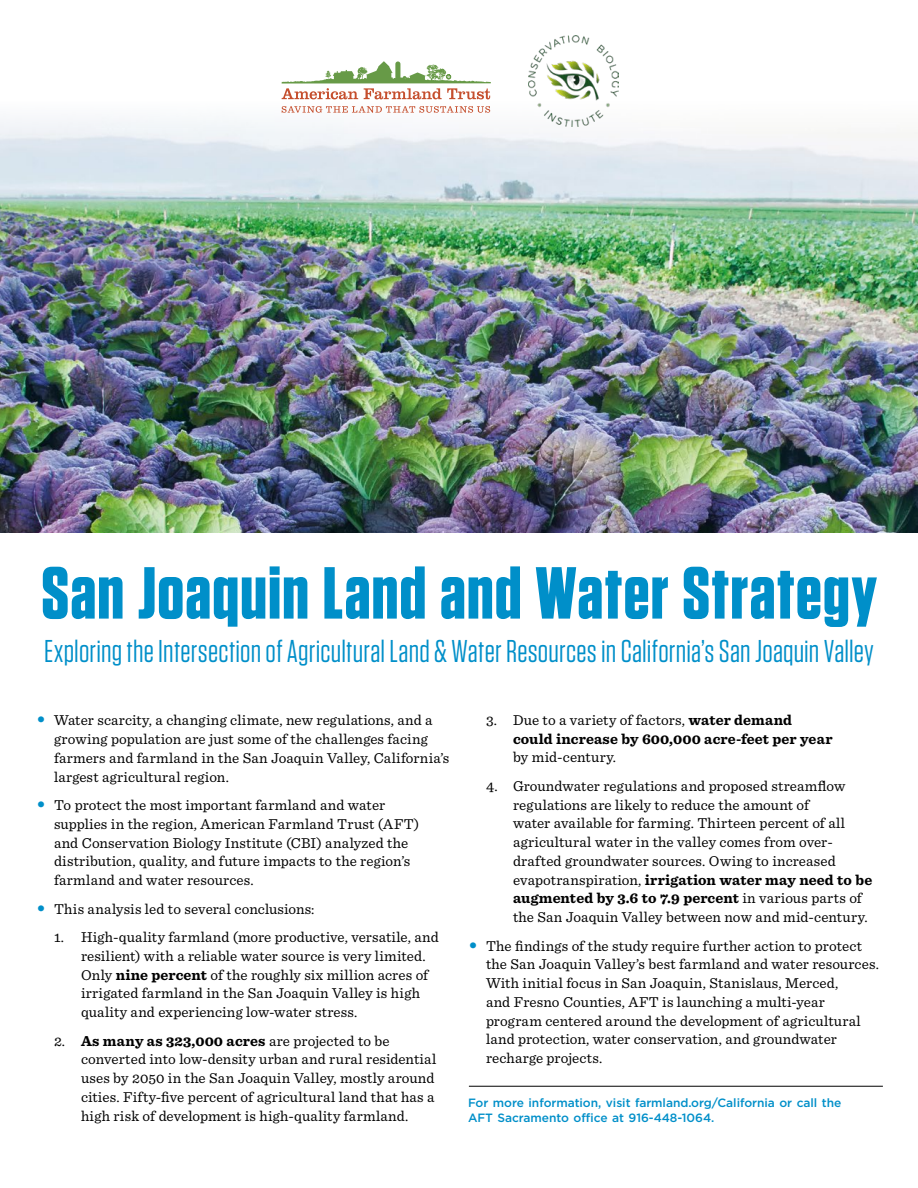
<style>
.page{position:relative;width:918px;height:1188px;background:#fff}
.page>*{position:absolute;margin:0;border:0;box-sizing:border-box;transform-origin:0 0}
.t1{font:700 73.5px "Tungsten";letter-spacing:.015em;color:#008fc9}
.t2{font:31.5px "Tungsten";letter-spacing:.005em;color:#008fc9}
.t3{font:15px/18.8px "Sentinel";letter-spacing:.01em;color:#000}
.t4{font:700 15px/18.8px "Sentinel";letter-spacing:.005em;color:#000}
.t5{font:500 12px/15px "Gotham";letter-spacing:-.005em;color:#008fc9}
.s1{font-weight:700}
.s2{font-weight:400}
</style>
<div class="page">
<hr style="left:469px;top:1086px;width:414px;height:1px;background:#000">
<img style="left:0;top:107px;width:918px;height:426px">
<svg style="left:282px;top:106px;width:208px;height:7px"></svg>
<svg style="left:281px;top:61px;width:210px;height:38px"></svg>
<img style="left:529px;top:36px;width:90px;height:90px">
<h1 class="t1" style="left:41px;top:554px;width:837px">San Joaquin Land and Water Strategy</h1>
<h2 class="t2" style="left:44px;top:635px;width:831px">Exploring the Intersection of Agricultural Land &amp; Water Resources in California’s San Joaquin Valley</h2>
<p class="t3" style="left:54px;top:710px;width:397px">Water scarcity, a changing climate, new regulations, and a growing population are just some of the challenges facing farmers and farmland in the San Joaquin Valley, California’s largest agricultural region.</p>
<p class="t3" style="left:54px;top:795px;width:367px">To protect the most important farmland and water supplies in the region, American Farmland Trust (AFT) and Conservation Biology Institute (CBI) analyzed the distribution, quality, and future impacts to the region’s farmland and water resources.</p>
<p class="t3" style="left:54px;top:898px;width:262px">This analysis led to several conclusions:</p>
<p class="t3" style="left:81px;top:927px;width:359px;text-indent:-27px">1. High-quality farmland (more productive, versatile, and resilient) with a reliable water source is very limited.<br>Only <span class="s1">nine percent</span> of the roughly six million acres of irrigated farmland in the San Joaquin Valley is high quality and experiencing low-water stress.</p>
<p class="t3" style="left:81px;top:1030px;width:357px;text-indent:-27px">2. <span class="s1">As many as 323,000 acres</span> are projected to be converted into low-density urban and rural residential uses by 2050 in the San Joaquin Valley, mostly around cities. Fifty-five percent of agricultural land that has a high risk of development is high-quality farmland.</p>
<p class="t4" style="left:513px;top:710px;width:321px;text-indent:-27px"><span class="s2">3. Due to a variety of factors,</span> water demand could increase by 600,000 acre-feet per year</p>
<p class="t3" style="left:513px;top:747px;width:105px">by mid-century.</p>
<p class="t3" style="left:513px;top:776px;width:361px;text-indent:-27px">4. Groundwater regulations and proposed streamflow regulations are likely to reduce the amount of<br>water available for farming. Thirteen percent of all agricultural water in the valley comes from over&shy;drafted groundwater sources. Owing to increased evapotranspiration, <span class="s1">irrigation water may need to be augmented by 3.6 to 7.9 percent</span> in various parts of the San Joaquin Valley between now and mid-century.</p>
<p class="t3" style="left:486px;top:935px;width:395px">The findings of the study require further action to protect the San Joaquin Valley’s best farmland and water resources.<br>With initial focus in San Joaquin, Stanislaus, Merced,<br>and Fresno Counties, AFT is launching a multi-year program centered around the development of agricultural land protection, water conservation, and groundwater recharge projects.</p>
<p class="t5" style="left:468px;top:1095px;width:375px">For more information, visit farmland.org/California or call the<br>AFT Sacramento office at 916-448-1064.</p>
</div>
